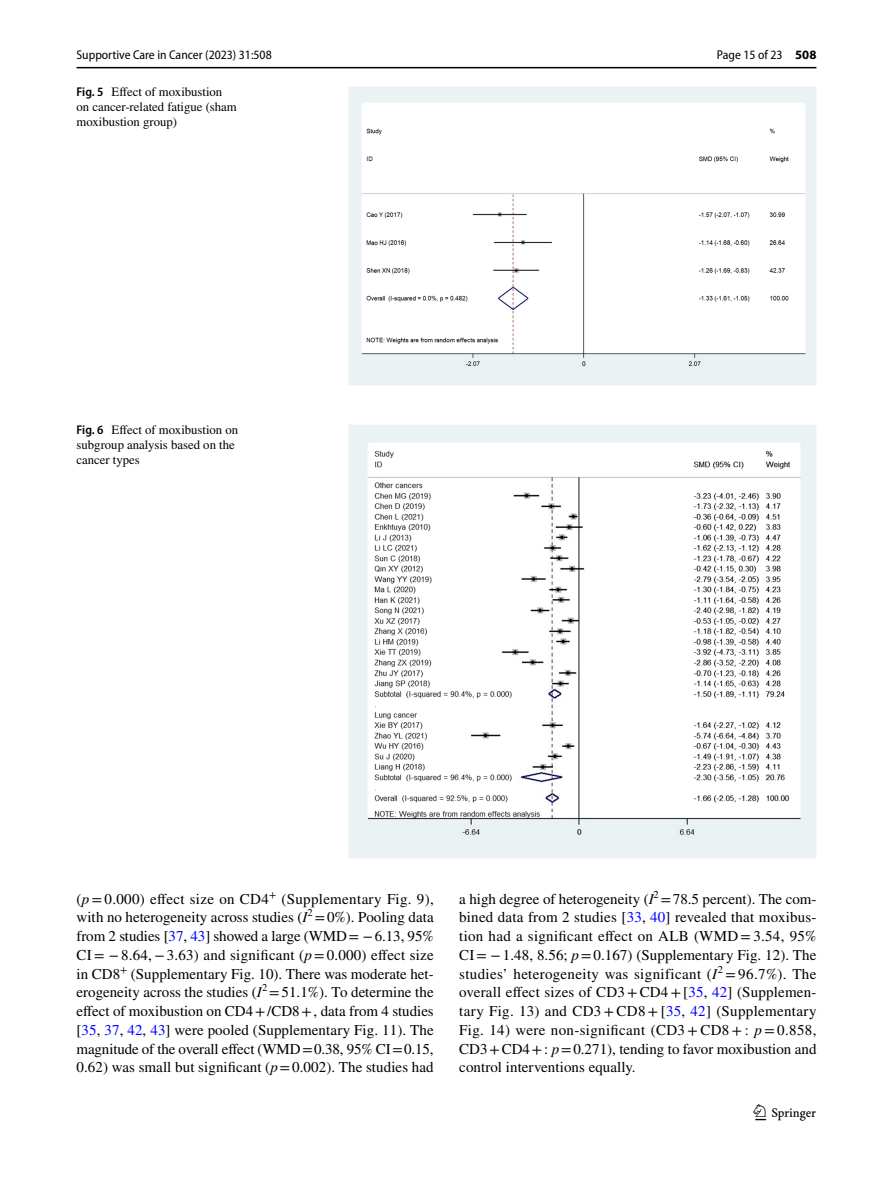
<style>
.page{position:relative;width:893px;height:1187px;background:#fff}
.page>*{position:absolute;margin:0;border:0;box-sizing:border-box;transform-origin:0 0}
.t1{font:22.5px "Springnew Regular 3";color:#000}
.t2{font:15px/18.8px "STIX";letter-spacing:.005em;color:#000;text-align:justify}
.t3{font:12.75px/15px "STIX";color:#000}
.t4{font:semi-condensed 12.75px "Myriad Pro";color:#000}
.s1{font-family:"Myriad Pro";font-weight:600;font-stretch:semi-condensed}
.s2{font-weight:700;font-stretch:normal}
.s3{font-style:italic}
.s4{color:#00f}
</style>
<div class="page">
<hr style="left:77px;top:67px;width:739px;height:1px;background:#000">
<img style="left:349px;top:87px;width:467px;height:298px">
<img style="left:349px;top:425px;width:467px;height:433px">
<p class="t4" style="left:77px;top:48px;width:197px">Supportive Care in Cancer (2023) 31:508</p>
<p class="t3" style="left:77px;top:85px;width:162px"><span class="s1">Fig. 5</span> Effect of moxibustion on cancer-related fatigue (sham moxibustion group)</p>
<p class="t3" style="left:77px;top:423px;width:163px"><span class="s1">Fig. 6</span> Effect of moxibustion on subgroup analysis based on the cancer types</p>
<p class="t4" style="left:717px;top:48px;width:101px">Page 15 of 23 <span class="s2">508</span></p>
<p class="t2" style="left:77px;top:890px;width:359px">(<span class="s3">p</span>=0.000) effect size on CD4<sup>+</sup> (Supplementary Fig. 9), with no heterogeneity across studies (<span class="s3">I</span><sup>2</sup> =0%). Pooling data from 2 studies [<span class="s4">37</span>, <span class="s4">43</span>] showed a large (WMD= −6.13, 95% CI= −8.64,−3.63) and significant (<span class="s3">p</span>=0.000) effect size in CD8<sup>+</sup> (Supplementary Fig. 10). There was moderate het&shy;erogeneity across the studies (<span class="s3">I</span><sup>2</sup> =51.1%). To determine the effect of moxibustion on CD4+/CD8+, data from 4 studies [<span class="s4">35</span>, <span class="s4">37</span>, <span class="s4">42</span>, <span class="s4">43</span>] were pooled (Supplementary Fig. 11). The magnitude of the overall effect (WMD=0.38, 95% CI=0.15, 0.62) was small but significant (<span class="s3">p</span>=0.002). The studies had</p>
<p class="t2" style="left:459px;top:890px;width:359px">a high degree of heterogeneity (<span class="s3">I</span><sup>2</sup> =78.5 percent). The com&shy;bined data from 2 studies [<span class="s4">33</span>, <span class="s4">40</span>] revealed that moxibus&shy;tion had a significant effect on ALB (WMD =3.54, 95% CI= −1.48, 8.56; <span class="s3">p</span>=0.167) (Supplementary Fig. 12). The studies’ heterogeneity was significant (<span class="s3">I</span><sup>2</sup> = 96.7%). The overall effect sizes of CD3+CD4+[<span class="s4">35</span>, <span class="s4">42</span>] (Supplemen&shy;tary Fig. 13) and CD3+CD8+[<span class="s4">35</span>, <span class="s4">42</span>] (Supplementary Fig. 14) were non-significant (CD3+CD8+: <span class="s3">p</span>=0.858, CD3+CD4+: <span class="s3">p</span>=0.271), tending to favor moxibustion and control interventions equally.</p>
<h1 class="t1" style="left:755px;top:1104px;width:62px">1 3</h1>
</div>
